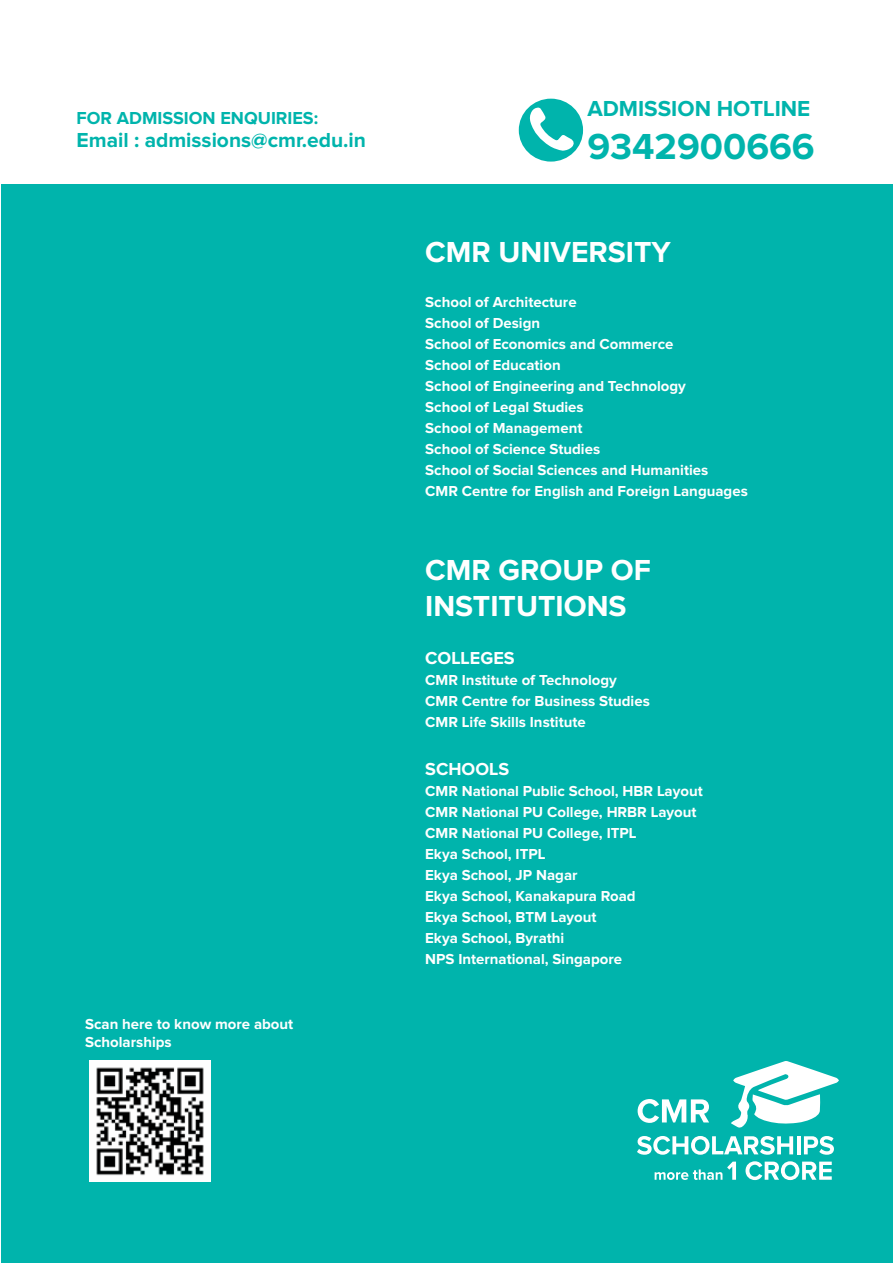
<style>
.page{position:relative;width:893px;height:1263px;background:#fff}
.page>*{position:absolute;margin:0;border:0;box-sizing:border-box;transform-origin:0 0}
.t1{font:700 37.5px "Proxima Nova";color:#00b4ac}
.t2{font:700 30px/36px "Proxima Nova";color:#fff}
.t3{font:700 22.5px "Proxima Nova";color:#00b4ac}
.t4{font:700 21px "Proxima Nova";color:#00b4ac}
.t5{font:700 18px "Proxima Nova";color:#00b4ac}
.t6{font:700 18px "Proxima Nova";color:#fff}
.t7{font:700 15px/21px "Proxima Nova";color:#fff}
</style>
<div class="page">
<div style="left:1px;top:185px;width:892px;height:1078px;background:#00b4ac"></div>
<svg style="left:519px;top:99px;width:64px;height:63px"></svg>
<img style="left:90px;top:1061px;width:120px;height:120px">
<svg style="left:731px;top:1061px;width:108px;height:67px"></svg>
<svg style="left:655px;top:1161px;width:81px;height:19px"></svg>
<svg style="left:745px;top:1161px;width:87px;height:19px"></svg>
<svg style="left:638px;top:1099px;width:71px;height:24px"></svg>
<svg style="left:637px;top:1136px;width:156px;height:19px"></svg>
<hr style="left:797px;top:1136px;width:3px;height:18px;background:#fff">
<svg style="left:804px;top:1136px;width:30px;height:19px"></svg>
<p class="t5" style="left:77px;top:110px;width:243px">FOR ADMISSION ENQUIRIES:</p>
<h3 class="t4" style="left:77px;top:131px;width:291px">Email : admissions@cmr.edu.in</h3>
<p class="t7" style="left:85px;top:1016px;width:210px;line-height:18px">Scan here to know more about<br>Scholarships</p>
<h3 class="t3" style="left:587px;top:99px;width:224px">ADMISSION HOTLINE</h3>
<h1 class="t1" style="left:587px;top:130px;width:229px">9342900666</h1>
<h2 class="t2" style="left:425px;top:235px;width:247px">CMR UNIVERSITY</h2>
<p class="t7" style="left:425px;top:292px;width:324px">School of Architecture<br>School of Design<br>School of Economics and Commerce<br>School of Education<br>School of Engineering and Technology<br>School of Legal Studies<br>School of Management<br>School of Science Studies<br>School of Social Sciences and Humanities<br>CMR Centre for English and Foreign Languages</p>
<h2 class="t2" style="left:425px;top:553px;width:227px">CMR GROUP OF<br>INSTITUTIONS</h2>
<p class="t6" style="left:425px;top:650px;width:91px">COLLEGES</p>
<p class="t7" style="left:425px;top:670px;width:226px">CMR Institute of Technology<br>CMR Centre for Business Studies<br>CMR Life Skills Institute</p>
<p class="t6" style="left:425px;top:761px;width:85px">SCHOOLS</p>
<p class="t7" style="left:425px;top:781px;width:279px">CMR National Public School, HBR Layout<br>CMR National PU College, HRBR Layout<br>CMR National PU College, ITPL<br>Ekya School, ITPL<br>Ekya School, JP Nagar<br>Ekya School, Kanakapura Road<br>Ekya School, BTM Layout<br>Ekya School, Byrathi<br>NPS International, Singapore</p>
</div>
